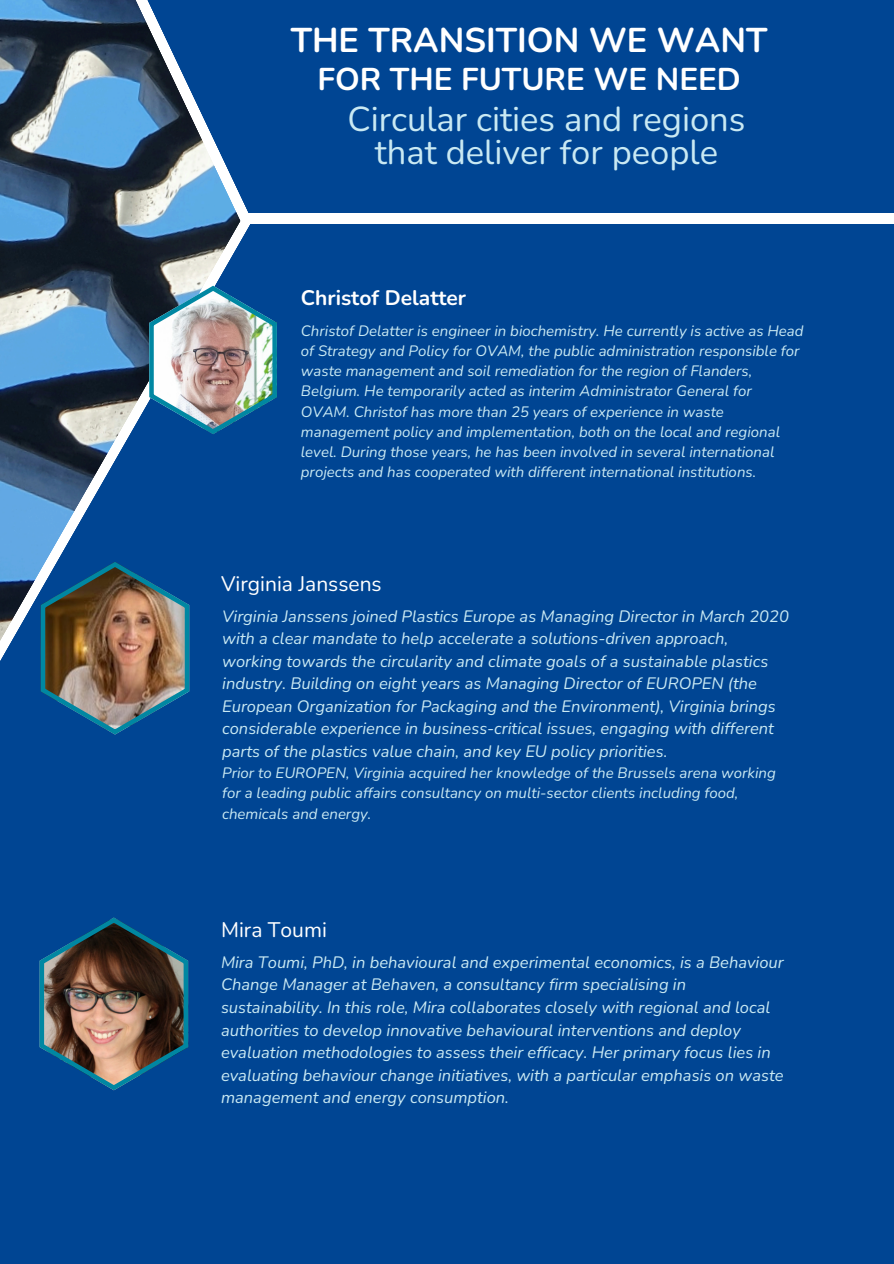
<style>
.page{position:relative;width:894px;height:1264px;background:#fff}
.page>*{position:absolute;margin:0;border:0;box-sizing:border-box;transform-origin:0 0}
.t1{font:34.5px/33.8px "Nunito";color:#c9e9f3;text-align:center}
.t2{font:700 34.35px "Nunito";color:#fff}
.t3{font:700 31.5px "Nunito";color:#fff}
.t4{font:21px "Nunito";color:#fff}
.t5{font:700 21px "Nunito";color:#fff}
.t6{font:italic 16.5px/22.5px "Nunito";color:#c9e9f3}
.t7{font:italic 15px/20.2px "Nunito";color:#c9e9f3}
</style>
<div class="page">
<div style="left:0;top:0;width:893px;height:1263px;background:#004593"></div>
<img style="left:0;top:0;width:115px;height:215px">
<div style="left:242px;top:213px;width:651px;height:10px;background:#fff"></div>
<svg style="left:115px;top:0;width:134px;height:215px"></svg>
<svg style="left:0;top:215px;width:253px;height:520px"></svg>
<img style="left:149px;top:286px;width:127px;height:148px">
<img style="left:41px;top:562px;width:148px;height:172px">
<img style="left:40px;top:917px;width:148px;height:172px">
<p class="t2" style="left:291px;top:17px;width:478px">THE TRANSITION WE WANT</p>
<p class="t3" style="left:317px;top:58px;width:425px">FOR THE FUTURE WE NEED</p>
<h1 class="t1" style="left:347px;top:102px;width:399px">Circular cities and regions that deliver for people</h1>
<h2 class="t5" style="left:301px;top:284px;width:167px">Christof Delatter</h2>
<p class="t7" style="left:301px;top:320px;width:504px">Christof Delatter is engineer in biochemistry. He currently is active as Head of Strategy and Policy for OVAM, the public administration responsible for waste management and soil remediation for the region of Flanders, Belgium. He temporarily acted as interim Administrator General for OVAM. Christof has more than 25 years of experience in waste management policy and implementation, both on the local and regional level. During those years, he has been involved in several international projects and has cooperated with different international institutions.</p>
<p class="t4" style="left:221px;top:569px;width:162px">Virginia Janssens</p>
<p class="t6" style="left:222px;top:605px;width:568px">Virginia Janssens joined Plastics Europe as Managing Director in March 2020 with a clear mandate to help accelerate a solutions-driven approach, working towards the circularity and climate goals of a sustainable plastics industry. Building on eight years as Managing Director of EUROPEN (the European Organization for Packaging and the Environment), Virginia brings considerable experience in business-critical issues, engaging with different parts of the plastics value chain, and key EU policy priorities.</p>
<p class="t7" style="left:222px;top:763px;width:555px">Prior to EUROPEN, Virginia acquired her knowledge of the Brussels arena working for a leading public affairs consultancy on multi-sector clients including food, chemicals and energy.</p>
<h4 class="t4" style="left:221px;top:915px;width:107px">Mira Toumi</h4>
<p class="t6" style="left:221px;top:951px;width:564px">Mira Toumi, PhD, in behavioural and experimental economics, is a Behaviour Change Manager at Behaven, a consultancy firm specialising in sustainability. In this role, Mira collaborates closely with regional and local authorities to develop innovative behavioural interventions and deploy evaluation methodologies to assess their efficacy. Her primary focus lies in evaluating behaviour change initiatives, with a particular emphasis on waste management and energy consumption.</p>
</div>
